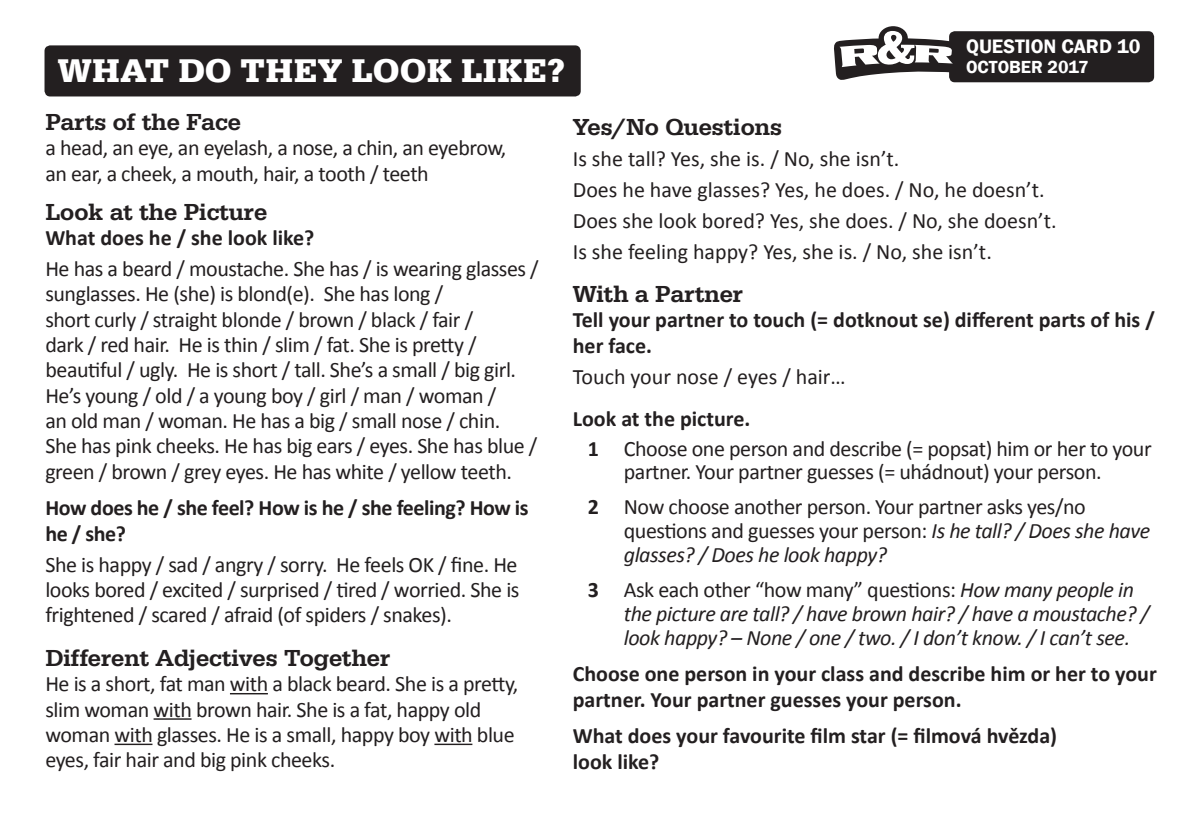
<style>
.page{position:relative;width:1191px;height:840px;background:#fff}
.page>*{position:absolute;margin:0;border:0;box-sizing:border-box;transform-origin:0 0}
.t1{font:700 34px "Serifa TOT";letter-spacing:.015em;color:#fff}
.t2{font:500 24px "Serifa TOT";color:#231f20}
.t3{font:22px/25.2px "Calibri";letter-spacing:-.02em;color:#231f20}
.t4{font:700 22px/25.4px "Calibri";color:#231f20}
.t5{font:22px "Calibri";color:#231f20}
.t6{font:italic 22px/23.8px "Calibri";letter-spacing:-.02em;color:#231f20}
.t7{font:700 22px/25.4px "Calibri";letter-spacing:-.02em;color:#231f20}
.t8{font:600 20px "Franklin Gothic";color:#fff}
.t9{font:600 18px "Franklin Gothic";color:#fff}
.s1{font-weight:700}
.s2{font-style:italic}
.s3{font-weight:700;font-style:normal}
.s4{font-style:normal}
</style>
<div class="page">
<hr style="left:230px;top:692px;width:38px;height:2px;background:#231f20">
<hr style="left:154px;top:718px;width:37px;height:1px;background:#231f20">
<hr style="left:114px;top:743px;width:38px;height:1px;background:#231f20">
<hr style="left:434px;top:743px;width:38px;height:1px;background:#231f20">
<div style="left:45px;top:45px;width:536px;height:51px;background:#231f20;border-radius:6px"></div>
<div style="left:949px;top:31px;width:205px;height:51px;background:#231f20;border-radius:6px"></div>
<svg style="left:834px;top:26px;width:123px;height:55px"></svg>
<p class="t1" style="left:58px;top:51px;width:508px">WHAT DO THEY LOOK LIKE?</p>
<p class="t8" style="left:966px;top:34px;width:176px">QUESTION CARD 10</p>
<p class="t9" style="left:966px;top:56px;width:124px">OCTOBER 2017</p>
<p class="t2" style="left:45px;top:108px;width:197px">Parts of the Face</p>
<p class="t3" style="left:45px;top:135px;width:462px">a head, an eye, an eyelash, a nose, a chin, an eyebrow, an ear, a cheek, a mouth, hair, a tooth / teeth</p>
<p class="t2" style="left:45px;top:197px;width:223px">Look at the Picture</p>
<p class="t4" style="left:45px;top:225px;width:270px">What does he / she look like?</p>
<p class="t3" style="left:45px;top:256px;width:495px">He has a beard / moustache. She has / is wearing glasses / sunglasses. He (she) is blond(e). She has long /<br>short curly / straight blonde / brown / black / fair /<br>dark / red hair. He is thin / slim / fat. She is pretty / beautiful / ugly. He is short / tall. She’s a small / big girl.<br>He’s young / old / a young boy / girl / man / woman /<br>an old man / woman. He has a big / small nose / chin.<br>She has pink cheeks. He has big ears / eyes. She has blue / green / brown / grey eyes. He has white / yellow teeth.</p>
<p class="t7" style="left:45px;top:495px;width:485px">How does he / she feel? How is he / she feeling? How is he / she?</p>
<p class="t3" style="left:45px;top:551px;width:475px;text-align:justify">She is happy / sad / angry / sorry. He feels OK / fine. He looks bored / excited / surprised / tired / worried. She is frightened / scared / afraid (of spiders / snakes).</p>
<p class="t2" style="left:45px;top:643px;width:346px">Different Adjectives Together</p>
<p class="t3" style="left:45px;top:671px;width:474px">He is a short, fat man with a black beard. She is a pretty, slim woman with brown hair. She is a fat, happy old woman with glasses. He is a small, happy boy with blue eyes, fair hair and big pink cheeks.</p>
<p class="t2" style="left:573px;top:112px;width:210px">Yes/No Questions</p>
<p class="t5" style="left:573px;top:144px;width:328px">Is she tall? Yes, she is. / No, she isn’t.</p>
<p class="t5" style="left:573px;top:175px;width:473px">Does he have glasses? Yes, he does. / No, he doesn’t.</p>
<p class="t5" style="left:573px;top:206px;width:485px">Does she look bored? Yes, she does. / No, she doesn’t.</p>
<p class="t5" style="left:573px;top:237px;width:420px">Is she feeling happy? Yes, she is. / No, she isn’t.</p>
<p class="t2" style="left:573px;top:280px;width:172px">With a Partner</p>
<p class="t4" style="left:573px;top:307px;width:583px">Tell your partner to touch (= dotknout se) different parts of his / her face.</p>
<p class="t5" style="left:573px;top:362px;width:274px">Touch your nose / eyes / hair…</p>
<p class="t4" style="left:573px;top:406px;width:179px">Look at the picture.</p>
<p class="t3" style="left:624px;top:436px;width:529px;line-height:23.8px;text-indent:-36px"><span class="s1">1</span> Choose one person and describe (= popsat) him or her to your partner. Your partner guesses (= uhádnout) your person.</p>
<p class="t3" style="left:624px;top:495px;width:528px;line-height:23.8px;text-indent:-36px"><span class="s1">2</span> Now choose another person. Your partner asks yes/no questions and guesses your person: <span class="s2">Is he tall? / Does she have glasses? / Does he look happy?</span></p>
<p class="t6" style="left:624px;top:576px;width:527px;text-indent:-36px"><span class="s3">3</span> <span class="s4">Ask each other “how many” questions:</span> How many people in the picture are tall? / have brown hair? / have a moustache? / look happy? – None / one / two. / I don’t know. / I can’t see.</p>
<p class="t4" style="left:573px;top:661px;width:585px">Choose one person in your class and describe him or her to your partner. Your partner guesses your person.</p>
<p class="t4" style="left:573px;top:723px;width:486px">What does your favourite film star (= filmová hvězda) look like?</p>
</div>
